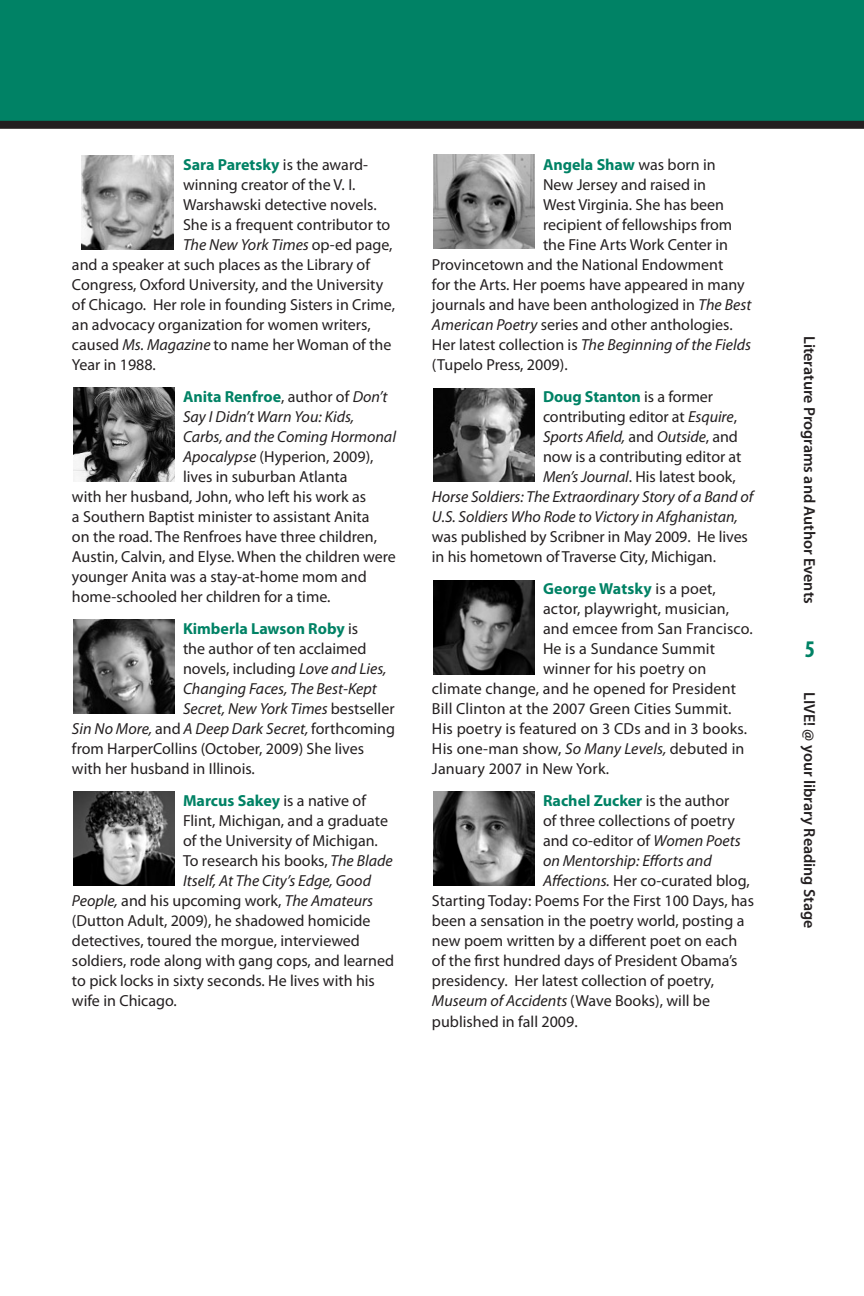
<style>
.page{position:relative;width:864px;height:1296px;background:#fff}
.page>*{position:absolute;margin:0;border:0;box-sizing:border-box;transform-origin:0 0}
.t1{font:700 condensed 24px "Myriad Pro";color:#008265}
.t2{font:16px/20px "Myriad Pro";color:#231f20}
.t3{font:italic 16px "Myriad Pro";color:#231f20}
.t4{font:700 16px "Myriad Pro";color:#008265}
.t5{font:600 16px "Myriad Pro";color:#231f20}
.s1{font-weight:400;color:#231f20}
.s2{font-style:normal}
.s3{font-style:italic}
.s4{font-weight:400;font-style:italic;color:#231f20}
</style>
<div class="page">
<div style="left:0;top:0;width:864px;height:126px;background:#008265"></div>
<div style="left:0;top:121px;width:864px;height:8px;background:#231f20"></div>
<img style="left:81px;top:155px;width:93px;height:94px">
<img style="left:73px;top:388px;width:101px;height:93px">
<img style="left:73px;top:620px;width:101px;height:93px">
<img style="left:73px;top:792px;width:101px;height:93px">
<img style="left:433px;top:155px;width:101px;height:93px">
<img style="left:433px;top:581px;width:101px;height:93px">
<img style="left:433px;top:792px;width:101px;height:93px">
<img style="left:433px;top:388px;width:101px;height:94px">
<p class="t4" style="left:183px;top:155px;width:187px">Sara Paretsky <span class="s1">is the award-</span></p>
<p class="t2" style="left:183px;top:175px;width:174px">winning creator of the V. I.</p>
<p class="t2" style="left:183px;top:195px;width:195px">Warshawski detective novels.</p>
<p class="t2" style="left:183px;top:215px;width:209px">She is a frequent contributor to</p>
<p class="t3" style="left:183px;top:235px;width:211px">The New York Times <span class="s2">op-ed page,</span></p>
<p class="t2" style="left:72px;top:255px;width:300px">and a speaker at such places as the Library of</p>
<p class="t2" style="left:72px;top:275px;width:313px">Congress, Oxford University, and the University</p>
<p class="t2" style="left:72px;top:295px;width:325px">of Chicago. Her role in founding Sisters in Crime,</p>
<p class="t2" style="left:72px;top:315px;width:300px">an advocacy organization for women writers,</p>
<p class="t2" style="left:72px;top:335px;width:321px">caused <span class="s3">Ms. Magazine</span> to name her Woman of the</p>
<p class="t2" style="left:72px;top:355px;width:85px">Year in 1988.</p>
<p class="t4" style="left:183px;top:387px;width:206px">Anita Renfroe<span class="s1">, author of</span> <span class="s4">Don’t</span></p>
<p class="t3" style="left:183px;top:407px;width:173px">Say I Didn’t Warn You: Kids,</p>
<p class="t3" style="left:183px;top:427px;width:215px">Carbs, and the Coming Hormonal</p>
<p class="t2" style="left:183px;top:447px;width:192px"><span class="s3">Apocalypse</span> (Hyperion, 2009),</p>
<p class="t2" style="left:183px;top:467px;width:166px">lives in suburban Atlanta</p>
<p class="t2" style="left:72px;top:487px;width:296px">with her husband, John, who left his work as</p>
<p class="t2" style="left:72px;top:507px;width:299px">a Southern Baptist minister to assistant Anita</p>
<p class="t2" style="left:72px;top:527px;width:307px">on the road. The Renfroes have three children,</p>
<p class="t2" style="left:72px;top:547px;width:325px">Austin, Calvin, and Elyse. When the children were</p>
<p class="t2" style="left:72px;top:567px;width:296px">younger Anita was a stay-at-home mom and</p>
<p class="t2" style="left:72px;top:587px;width:260px">home-schooled her children for a time.</p>
<p class="t4" style="left:183px;top:619px;width:177px">Kimberla Lawson Roby <span class="s1">is</span></p>
<p class="t2" style="left:183px;top:639px;width:185px">the author of ten acclaimed</p>
<p class="t2" style="left:183px;top:659px;width:205px">novels, including <span class="s3">Love and Lies,</span></p>
<p class="t3" style="left:183px;top:679px;width:195px">Changing Faces, The Best-Kept</p>
<p class="t3" style="left:183px;top:699px;width:213px">Secret, New York Times <span class="s2">bestseller</span></p>
<p class="t3" style="left:72px;top:719px;width:325px">Sin No More, <span class="s2">and</span> A Deep Dark Secret, <span class="s2">forthcoming</span></p>
<p class="t2" style="left:72px;top:739px;width:294px">from HarperCollins (October, 2009) She lives</p>
<p class="t2" style="left:72px;top:759px;width:184px">with her husband in Illinois.</p>
<p class="t4" style="left:183px;top:791px;width:185px">Marcus Sakey <span class="s1">is a native of</span></p>
<p class="t2" style="left:183px;top:811px;width:207px">Flint, Michigan, and a graduate</p>
<p class="t2" style="left:183px;top:831px;width:196px">of the University of Michigan.</p>
<p class="t2" style="left:183px;top:851px;width:211px">To research his books, <span class="s3">The Blade</span></p>
<p class="t3" style="left:183px;top:871px;width:190px">Itself, At The City’s Edge, Good</p>
<p class="t2" style="left:72px;top:891px;width:303px"><span class="s3">People,</span> and his upcoming work, <span class="s3">The Amateurs</span></p>
<p class="t2" style="left:72px;top:911px;width:300px">(Dutton Adult, 2009), he shadowed homicide</p>
<p class="t2" style="left:72px;top:931px;width:290px">detectives, toured the morgue, interviewed</p>
<p class="t2" style="left:72px;top:951px;width:324px">soldiers, rode along with gang cops, and learned</p>
<p class="t2" style="left:72px;top:971px;width:304px">to pick locks in sixty seconds. He lives with his</p>
<p class="t2" style="left:72px;top:991px;width:106px">wife in Chicago.</p>
<p class="t4" style="left:543px;top:155px;width:174px">Angela Shaw <span class="s1">was born in</span></p>
<p class="t2" style="left:543px;top:175px;width:165px">New Jersey and raised in</p>
<p class="t2" style="left:543px;top:195px;width:183px">West Virginia. She has been</p>
<p class="t2" style="left:543px;top:215px;width:191px">recipient of fellowships from</p>
<p class="t2" style="left:543px;top:235px;width:187px">the Fine Arts Work Center in</p>
<p class="t2" style="left:432px;top:255px;width:293px">Provincetown and the National Endowment</p>
<p class="t2" style="left:432px;top:275px;width:314px">for the Arts. Her poems have appeared in many</p>
<p class="t2" style="left:432px;top:295px;width:321px">journals and have been anthologized in <span class="s3">The Best</span></p>
<p class="t2" style="left:432px;top:315px;width:302px"><span class="s3">American Poetry</span> series and other anthologies.</p>
<p class="t3" style="left:432px;top:335px;width:321px"><span class="s2">Her latest collection is</span> The Beginning of the Fields</p>
<p class="t2" style="left:432px;top:355px;width:137px">(Tupelo Press, 2009).</p>
<p class="t4" style="left:543px;top:387px;width:172px">Doug Stanton <span class="s1">is a former</span></p>
<p class="t2" style="left:543px;top:407px;width:196px">contributing editor at <span class="s3">Esquire</span>,</p>
<p class="t3" style="left:543px;top:427px;width:196px">Sports Afield, <span class="s2">and</span> Outside<span class="s2">, and</span></p>
<p class="t2" style="left:543px;top:447px;width:200px">now is a contributing editor at</p>
<p class="t2" style="left:543px;top:467px;width:194px"><span class="s3">Men’s Journal</span>. His latest book,</p>
<p class="t3" style="left:432px;top:487px;width:323px">Horse Soldiers: The Extraordinary Story of a Band of</p>
<p class="t3" style="left:432px;top:507px;width:307px">U.S. Soldiers Who Rode to Victory in Afghanistan,</p>
<p class="t2" style="left:432px;top:527px;width:317px">was published by Scribner in May 2009. He lives in his hometown of Traverse City, Michigan.</p>
<p class="t4" style="left:543px;top:579px;width:174px">George Watsky <span class="s1">is a poet,</span></p>
<p class="t2" style="left:543px;top:599px;width:188px">actor, playwright, musician,</p>
<p class="t2" style="left:543px;top:619px;width:211px">and emcee from San Francisco.</p>
<p class="t2" style="left:543px;top:639px;width:174px">He is a Sundance Summit</p>
<p class="t2" style="left:543px;top:659px;width:165px">winner for his poetry on</p>
<p class="t2" style="left:432px;top:679px;width:306px">climate change, and he opened for President</p>
<p class="t2" style="left:432px;top:699px;width:301px">Bill Clinton at the 2007 Green Cities Summit.</p>
<p class="t2" style="left:432px;top:719px;width:316px">His poetry is featured on 3 CDs and in 3 books.</p>
<p class="t2" style="left:432px;top:739px;width:314px">His one-man show, <span class="s3">So Many Levels,</span> debuted in</p>
<p class="t2" style="left:432px;top:759px;width:179px">January 2007 in New York.</p>
<p class="t4" style="left:543px;top:791px;width:188px">Rachel Zucker <span class="s1">is the author</span></p>
<p class="t2" style="left:543px;top:811px;width:193px">of three collections of poetry</p>
<p class="t2" style="left:543px;top:831px;width:199px">and co-editor of <span class="s3">Women Poets</span></p>
<p class="t3" style="left:543px;top:851px;width:170px">on Mentorship: Efforts and</p>
<p class="t2" style="left:543px;top:871px;width:208px"><span class="s3">Affections.</span> Her co-curated blog,</p>
<p class="t2" style="left:432px;top:891px;width:324px">Starting Today: Poems For the First 100 Days, has</p>
<p class="t2" style="left:432px;top:911px;width:314px">been a sensation in the poetry world, posting a</p>
<p class="t2" style="left:432px;top:931px;width:307px">new poem written by a different poet on each</p>
<p class="t2" style="left:432px;top:951px;width:307px">of the first hundred days of President Obama’s</p>
<p class="t2" style="left:432px;top:971px;width:284px">presidency. Her latest collection of poetry,</p>
<p class="t2" style="left:432px;top:991px;width:280px"><span class="s3">Museum of Accidents</span> (Wave Books), will be</p>
<p class="t2" style="left:432px;top:1011px;width:147px">published in fall 2009.</p>
<p class="t5" style="left:820px;top:336px;width:270px;rotate:90deg">Literature Programs and Author Events</p>
<h1 class="t1" style="left:805px;top:634px;width:12px">5</h1>
<p class="t5" style="left:820px;top:692px;width:238px;rotate:90deg">LIVE! @ your library Reading Stage</p>
</div>
